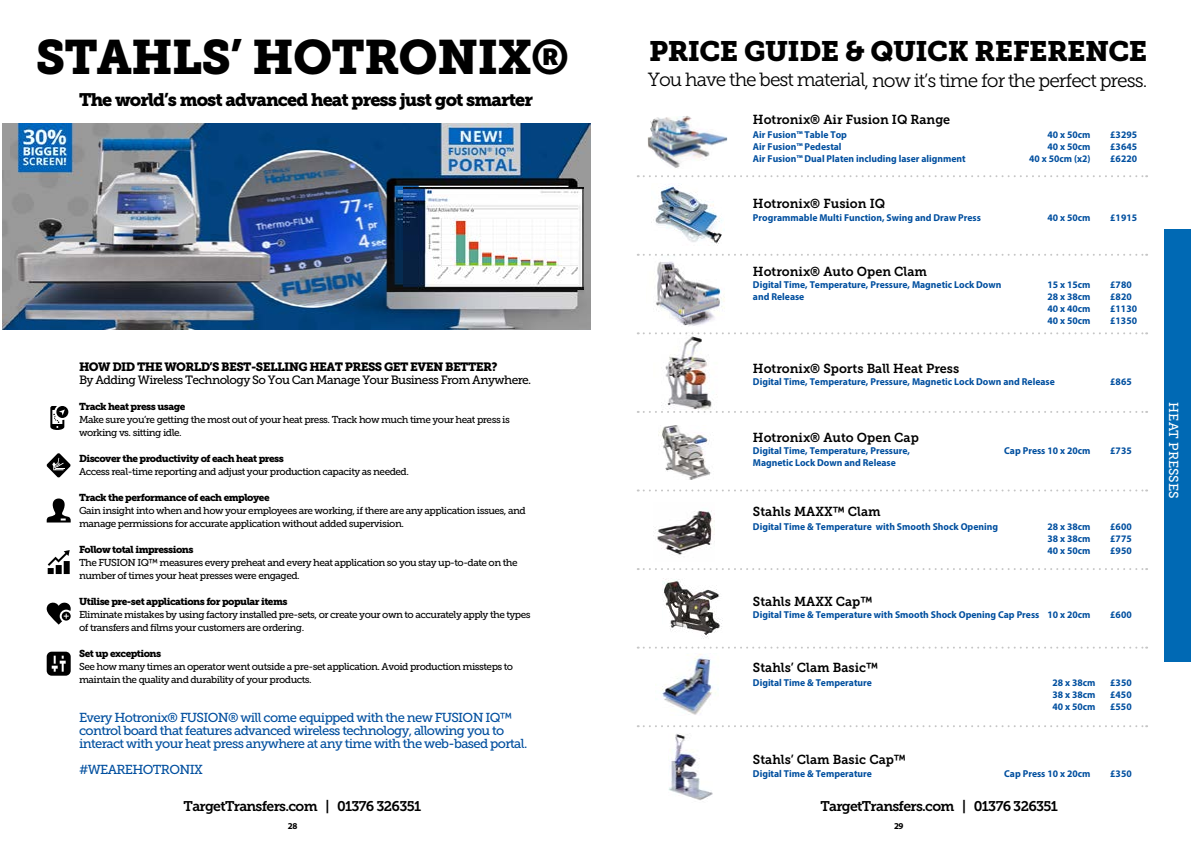
<style>
.page{position:relative;width:1191px;height:842px;background:#fff}
.page>*{position:absolute;margin:0;border:0;box-sizing:border-box;transform-origin:0 0}
.t1{font:48px "Museo Slab 900";letter-spacing:-.02em;color:#000}
.t2{font:28px "Museo Slab 900";letter-spacing:-.02em;color:#000}
.t3{font:19px "Museo Slab 300";letter-spacing:-.05em;color:#000}
.t4{font:18px "Museo Slab 900";letter-spacing:-.05em;color:#000}
.t5{font:14px "Museo Slab 700";letter-spacing:-.05em;color:#000}
.t6{font:13px/13px "Museo Slab 500";letter-spacing:-.05em;color:#004f9f}
.t7{font:13px "Museo Slab 700";color:#000}
.t8{font:13px "Museo Slab 500";color:#fff}
.t9{font:12px "Museo Slab 500";letter-spacing:-.05em;color:#000}
.t10{font:12px "Museo Slab 900";letter-spacing:-.05em;color:#000}
.t11{font:10px/13px "Museo Slab 500";letter-spacing:-.05em;color:#000}
.t12{font:700 10px "Myriad Pro";color:#004f9f;scale:.96 1}
.t13{font:10px "Museo Slab 900";letter-spacing:-.05em;color:#000}
.t14{font:700 9px "Myriad Pro";color:#000}
</style>
<div class="page">
<img style="left:656px;top:261px;width:69px;height:65px">
<img style="left:658px;top:425px;width:53px;height:55px">
<img style="left:655px;top:334px;width:62px;height:76px">
<svg style="left:637px;top:489px;width:510px;height:2px"></svg>
<svg style="left:637px;top:568px;width:510px;height:2px"></svg>
<svg style="left:637px;top:647px;width:510px;height:2px"></svg>
<svg style="left:637px;top:725px;width:510px;height:2px"></svg>
<img style="left:662px;top:654px;width:54px;height:61px">
<img style="left:662px;top:578px;width:60px;height:61px">
<img style="left:653px;top:510px;width:60px;height:45px">
<img style="left:655px;top:185px;width:67px;height:61px">
<img style="left:668px;top:734px;width:44px;height:67px">
<img style="left:647px;top:116px;width:80px;height:52px">
<svg style="left:637px;top:411px;width:510px;height:2px"></svg>
<svg style="left:637px;top:175px;width:510px;height:2px"></svg>
<svg style="left:637px;top:254px;width:510px;height:2px"></svg>
<svg style="left:637px;top:332px;width:510px;height:2px"></svg>
<img style="left:3px;top:124px;width:587px;height:205px">
<svg style="left:50px;top:406px;width:18px;height:24px"></svg>
<svg style="left:47px;top:453px;width:24px;height:25px"></svg>
<svg style="left:47px;top:498px;width:24px;height:24px"></svg>
<svg style="left:47px;top:602px;width:24px;height:23px"></svg>
<svg style="left:47px;top:652px;width:24px;height:24px"></svg>
<svg style="left:48px;top:550px;width:22px;height:24px"></svg>
<img style="left:403px;top:188px;width:180px;height:102px">
<div style="left:1163px;top:230px;width:27px;height:432px;background:#0069b4"></div>
<h1 class="t1" style="left:36px;top:29px;width:535px">STAHLS’ HOTRONIX®</h1>
<h3 class="t4" style="left:79px;top:89px;width:455px">The world’s most advanced heat press just got smarter</h3>
<p class="t10" style="left:79px;top:360px;width:420px">HOW DID THE WORLD’S BEST-SELLING HEAT PRESS GET EVEN BETTER?</p>
<p class="t9" style="left:79px;top:373px;width:454px">By Adding Wireless Technology So You Can Manage Your Business From Anywhere.</p>
<p class="t13" style="left:79px;top:401px;width:108px">Track heat press usage</p>
<p class="t11" style="left:79px;top:413px;width:432px">Make sure you’re getting the most out of your heat press. Track how much time your heat press is working vs. sitting idle.</p>
<p class="t13" style="left:79px;top:453px;width:206px">Discover the productivity of each heat press</p>
<p class="t11" style="left:79px;top:465px;width:331px">Access real-time reporting and adjust your production capacity as needed.</p>
<p class="t13" style="left:79px;top:492px;width:192px">Track the performance of each employee</p>
<p class="t11" style="left:79px;top:504px;width:448px">Gain insight into when and how your employees are working, if there are any application issues, and manage permissions for accurate application without added supervision.</p>
<p class="t13" style="left:79px;top:544px;width:116px">Follow total impressions</p>
<p class="t11" style="left:79px;top:556px;width:440px">The FUSION IQ™ measures every preheat and every heat application so you stay up-to-date on the number of times your heat presses were engaged.</p>
<p class="t13" style="left:79px;top:596px;width:210px">Utilise pre-set applications for popular items</p>
<p class="t11" style="left:79px;top:608px;width:453px">Eliminate mistakes by using factory installed pre-sets, or create your own to accurately apply the types of transfers and films your customers are ordering.</p>
<p class="t13" style="left:79px;top:648px;width:84px">Set up exceptions</p>
<p class="t11" style="left:79px;top:660px;width:436px">See how many times an operator went outside a pre-set application. Avoid production missteps to maintain the quality and durability of your products.</p>
<h3 class="t6" style="left:79px;top:711px;width:450px">Every Hotronix® FUSION® will come equipped with the new FUSION IQ™ control board that features advanced wireless technology, allowing you to interact with your heat press anywhere at any time with the web-based portal.</h3>
<h3 class="t6" style="left:79px;top:763px;width:125px">#WEAREHOTRONIX</h3>
<h2 class="t2" style="left:649px;top:35px;width:500px">PRICE GUIDE &amp; QUICK REFERENCE</h2>
<h3 class="t3" style="left:648px;top:70px;width:501px">You have the best material, now it’s time for the perfect press.</h3>
<h3 class="t7" style="left:753px;top:112px;width:199px">Hotronix® Air Fusion IQ Range</h3>
<p class="t12" style="left:753px;top:128px;width:99px">Air Fusion™ Table Top</p>
<p class="t12" style="left:1047px;top:128px;width:46px">40 x 50cm</p>
<p class="t12" style="left:1110px;top:128px;width:29px">£3295</p>
<p class="t12" style="left:753px;top:140px;width:94px">Air Fusion™ Pedestal</p>
<p class="t12" style="left:1047px;top:140px;width:46px">40 x 50cm</p>
<p class="t12" style="left:1110px;top:140px;width:29px">£3645</p>
<p class="t12" style="left:753px;top:152px;width:223px">Air Fusion™ Dual Platen including laser alignment</p>
<p class="t12" style="left:1029px;top:152px;width:65px">40 x 50cm (x2)</p>
<p class="t12" style="left:1110px;top:152px;width:29px">£6220</p>
<h3 class="t7" style="left:753px;top:196px;width:134px">Hotronix® Fusion IQ</h3>
<p class="t12" style="left:753px;top:211px;width:239px">Programmable Multi Function, Swing and Draw Press</p>
<p class="t12" style="left:1047px;top:211px;width:46px">40 x 50cm</p>
<p class="t12" style="left:1110px;top:211px;width:29px">£1915</p>
<h3 class="t7" style="left:753px;top:264px;width:176px">Hotronix® Auto Open Clam</h3>
<p class="t12" style="left:753px;top:278px;width:260px">Digital Time, Temperature, Pressure, Magnetic Lock Down</p>
<p class="t12" style="left:1047px;top:278px;width:46px">15 x 15cm</p>
<p class="t12" style="left:1110px;top:278px;width:24px">£780</p>
<p class="t12" style="left:753px;top:290px;width:55px">and Release</p>
<p class="t12" style="left:1047px;top:290px;width:46px">28 x 38cm</p>
<p class="t12" style="left:1110px;top:290px;width:24px">£820</p>
<p class="t12" style="left:1047px;top:302px;width:46px">40 x 40cm</p>
<p class="t12" style="left:1110px;top:302px;width:29px">£1130</p>
<p class="t12" style="left:1047px;top:314px;width:46px">40 x 50cm</p>
<p class="t12" style="left:1110px;top:314px;width:29px">£1350</p>
<h3 class="t7" style="left:753px;top:361px;width:208px">Hotronix® Sports Ball Heat Press</h3>
<p class="t12" style="left:753px;top:375px;width:316px">Digital Time, Temperature, Pressure, Magnetic Lock Down and Release</p>
<p class="t12" style="left:1110px;top:375px;width:24px">£865</p>
<h3 class="t7" style="left:753px;top:430px;width:167px">Hotronix® Auto Open Cap</h3>
<p class="t12" style="left:753px;top:444px;width:165px">Digital Time, Temperature, Pressure,</p>
<p class="t12" style="left:1004px;top:444px;width:91px">Cap Press 10 x 20cm</p>
<p class="t12" style="left:1110px;top:444px;width:24px">£735</p>
<p class="t12" style="left:753px;top:456px;width:150px">Magnetic Lock Down and Release</p>
<h3 class="t7" style="left:753px;top:504px;width:129px">Stahls MAXX™ Clam</h3>
<p class="t12" style="left:753px;top:520px;width:257px">Digital Time &amp; Temperature with Smooth Shock Opening</p>
<p class="t12" style="left:1047px;top:520px;width:46px">28 x 38cm</p>
<p class="t12" style="left:1110px;top:520px;width:24px">£600</p>
<p class="t12" style="left:1047px;top:532px;width:46px">38 x 38cm</p>
<p class="t12" style="left:1110px;top:532px;width:24px">£775</p>
<p class="t12" style="left:1047px;top:544px;width:46px">40 x 50cm</p>
<p class="t12" style="left:1110px;top:544px;width:24px">£950</p>
<h3 class="t7" style="left:753px;top:594px;width:121px">Stahls MAXX Cap™</h3>
<p class="t12" style="left:753px;top:609px;width:353px">Digital Time &amp; Temperature with Smooth Shock Opening Cap Press 10 x 20cm</p>
<p class="t12" style="left:1110px;top:609px;width:24px">£600</p>
<h3 class="t7" style="left:753px;top:660px;width:127px">Stahls’ Clam Basic™</h3>
<p class="t12" style="left:753px;top:676px;width:125px">Digital Time &amp; Temperature</p>
<p class="t12" style="left:1052px;top:676px;width:46px">28 x 38cm</p>
<p class="t12" style="left:1110px;top:676px;width:24px">£350</p>
<p class="t12" style="left:1052px;top:688px;width:46px">38 x 38cm</p>
<p class="t12" style="left:1110px;top:688px;width:24px">£450</p>
<p class="t12" style="left:1052px;top:700px;width:46px">40 x 50cm</p>
<p class="t12" style="left:1110px;top:700px;width:24px">£550</p>
<h3 class="t7" style="left:753px;top:752px;width:155px">Stahls’ Clam Basic Cap™</h3>
<p class="t12" style="left:753px;top:767px;width:125px">Digital Time &amp; Temperature</p>
<p class="t12" style="left:1004px;top:767px;width:91px">Cap Press 10 x 20cm</p>
<p class="t12" style="left:1110px;top:767px;width:24px">£350</p>
<h3 class="t5" style="left:184px;top:798px;width:239px">TargetTransfers.com | 01376 326351</h3>
<h3 class="t5" style="left:820px;top:798px;width:239px">TargetTransfers.com | 01376 326351</h3>
<p class="t14" style="left:288px;top:820px;width:11px">28</p>
<p class="t14" style="left:894px;top:820px;width:11px">29</p>
<h3 class="t8" style="left:1181px;top:402px;width:98px;rotate:90deg">HEAT PRESSES</h3>
</div>
